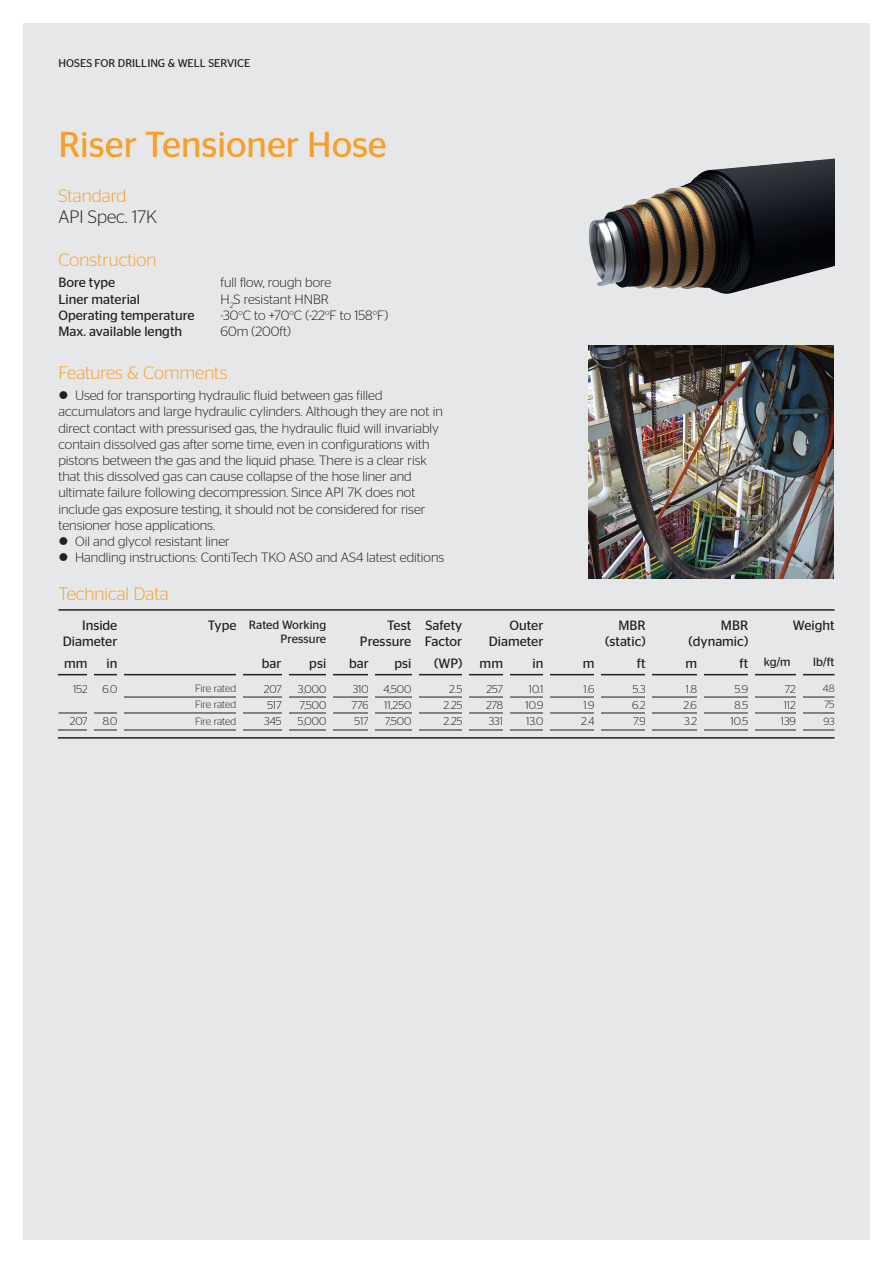
<style>
.page{position:relative;width:893px;height:1263px;background:#fff}
.page>*{position:absolute;margin:0;border:0;box-sizing:border-box;transform-origin:0 0}
.t1{font:36px "Stag Sans";color:#f89f29}
.t2{font:300 18px "Stag Sans";color:#f89f29}
.t3{font:300 18px "Stag Sans";color:#231f20}
.t4{font:300 13.5px/16.2px "Stag Sans";color:#231f20}
.t5{font:13.5px/16.2px "Stag Sans";color:#231f20;text-align:right}
.t6{font:12px/14.4px "Stag Sans";color:#231f20;text-align:right}
.t7{font:300 11.25px/16.2px "Stag Sans";color:#231f20;text-align:justify}
.t8{font:11.25px "Stag Sans";color:#231f20}
.t9{font:300 10.5px/16.2px "Stag Sans";letter-spacing:-.01em;color:#231f20;text-align:justify}
.s1{font-size:13.5px}
</style>
<div class="page">
<div style="left:23px;top:23px;width:847px;height:1216px;background:#e6e7e9"></div>
<img style="left:588px;top:158px;width:246px;height:136px">
<img style="left:588px;top:345px;width:246px;height:234px">
<hr style="left:58px;top:609px;width:776px;height:2px;background:#231f20">
<hr style="left:58px;top:674px;width:776px;height:1px;background:#231f20">
<hr style="left:58px;top:737px;width:776px;height:2px;background:#231f20">
<hr style="left:121px;top:697px;width:713px;height:1px;background:#231f20">
<hr style="left:58px;top:713px;width:776px;height:1px;background:#231f20">
<hr style="left:58px;top:730px;width:776px;height:1px;background:#231f20">
<div style="left:117px;top:668px;width:6px;height:69px;background:#e6e7e9"></div>
<div style="left:236px;top:668px;width:7px;height:67px;background:#e6e7e9"></div>
<div style="left:282px;top:668px;width:6px;height:67px;background:#e6e7e9"></div>
<div style="left:326px;top:668px;width:7px;height:67px;background:#e6e7e9"></div>
<div style="left:369px;top:667px;width:6px;height:68px;background:#e6e7e9"></div>
<div style="left:412px;top:669px;width:6px;height:66px;background:#e6e7e9"></div>
<div style="left:463px;top:669px;width:6px;height:66px;background:#e6e7e9"></div>
<div style="left:503px;top:669px;width:6px;height:66px;background:#e6e7e9"></div>
<div style="left:543px;top:669px;width:7px;height:66px;background:#e6e7e9"></div>
<div style="left:594px;top:669px;width:7px;height:64px;background:#e6e7e9"></div>
<div style="left:796px;top:667px;width:6px;height:67px;background:#e6e7e9"></div>
<div style="left:697px;top:667px;width:6px;height:66px;background:#e6e7e9"></div>
<div style="left:748px;top:667px;width:7px;height:67px;background:#e6e7e9"></div>
<div style="left:646px;top:669px;width:6px;height:65px;background:#e6e7e9"></div>
<div style="left:88px;top:667px;width:6px;height:70px;background:#e6e7e9"></div>
<p class="t8" style="left:58px;top:57px;width:193px">HOSES FOR DRILLING &amp; WELL SERVICE</p>
<h1 class="t1" style="left:58px;top:124px;width:330px">Riser Tensioner Hose</h1>
<h2 class="t2" style="left:58px;top:185px;width:70px">Standard</h2>
<h2 class="t3" style="left:58px;top:207px;width:100px">API Spec. 17K</h2>
<h2 class="t2" style="left:58px;top:250px;width:99px">Construction</h2>
<p class="t5" style="left:58px;top:274px;width:58px">Bore type</p>
<p class="t4" style="left:220px;top:274px;width:112px">full flow, rough bore</p>
<p class="t5" style="left:58px;top:291px;width:83px">Liner material</p>
<p class="t4" style="left:220px;top:290px;width:110px">H<sub>2</sub>S resistant HNBR</p>
<p class="t5" style="left:58px;top:307px;width:138px">Operating temperature</p>
<p class="t4" style="left:220px;top:307px;width:169px">-30<sup>o</sup>C to +70<sup>o</sup>C (-22<sup>o</sup>F to 158<sup>o</sup>F)</p>
<p class="t5" style="left:58px;top:323px;width:125px">Max. available length</p>
<p class="t4" style="left:220px;top:323px;width:72px">60m (200ft)</p>
<h2 class="t2" style="left:58px;top:363px;width:170px">Features &amp; Comments</h2>
<p class="t4" style="left:58px;top:387px;width:386px">● Used for transporting hydraulic fluid between gas filled accumulators and large hydraulic cylinders. Although they are not in direct contact with pressurised gas, the hydraulic fluid will invariably contain dissolved gas after some time, even in configurations with pistons between the gas and the liquid phase. There is a clear risk that this dissolved gas can cause collapse of the hose liner and ultimate failure following decompression. Since API 7K does not include gas exposure testing, it should not be considered for riser tensioner hose applications.</p>
<p class="t4" style="left:58px;top:533px;width:173px">● Oil and glycol resistant liner</p>
<p class="t4" style="left:58px;top:549px;width:387px">● Handling instructions: ContiTech TKO AS0 and AS4 latest editions</p>
<h2 class="t2" style="left:58px;top:584px;width:112px">Technical Data</h2>
<p class="t5" style="left:63px;top:617px;width:56px">Inside<br>Diameter</p>
<p class="t6" style="left:249px;top:617px;width:79px">Rated Working<br>Pressure</p>
<p class="t5" style="left:360px;top:617px;width:53px">Test<br>Pressure</p>
<p class="t5" style="left:425px;top:617px;width:39px;text-align:left">Safety<br>Factor</p>
<p class="t5" style="left:489px;top:617px;width:56px">Outer<br>Diameter</p>
<p class="t5" style="left:689px;top:617px;width:61px">MBR (dynamic)</p>
<p class="t5" style="left:793px;top:617px;width:43px">Weight</p>
<p class="t5" style="left:64px;top:655px;width:25px">mm</p>
<p class="t5" style="left:107px;top:655px;width:12px">in</p>
<p class="t5" style="left:262px;top:655px;width:21px">bar</p>
<p class="t5" style="left:309px;top:655px;width:18px">psi</p>
<p class="t5" style="left:349px;top:655px;width:21px">bar</p>
<p class="t5" style="left:394px;top:655px;width:18px">psi</p>
<p class="t5" style="left:480px;top:655px;width:25px">mm</p>
<p class="t5" style="left:532px;top:655px;width:12px">in</p>
<p class="t5" style="left:685px;top:655px;width:13px">m</p>
<p class="t6" style="left:739px;top:654px;width:53px"><span class="s1">ft</span> kg/m</p>
<p class="t6" style="left:813px;top:654px;width:23px">lb/ft</p>
<p class="t7" style="left:73px;top:681px;width:16px">152</p>
<p class="t7" style="left:70px;top:713px;width:19px">207</p>
<p class="t5" style="left:605px;top:617px;width:42px">MBR (static)</p>
<p class="t5" style="left:208px;top:617px;width:30px">Type</p>
<p class="t5" style="left:434px;top:655px;width:30px">(WP)</p>
<p class="t5" style="left:583px;top:655px;width:13px">m</p>
<p class="t5" style="left:637px;top:655px;width:10px">ft</p>
<p class="t7" style="left:683px;top:680px;width:15px">1.8<br>2.6<br>3.2</p>
<p class="t7" style="left:731px;top:680px;width:19px;text-align:center">5.9<br>8.5<br>10.5</p>
<p class="t7" style="left:581px;top:680px;width:15px">1.6<br>1.9<br>2.4</p>
<p class="t7" style="left:632px;top:680px;width:15px">5.3<br>6.2<br>7.9</p>
<p class="t9" style="left:823px;top:680px;width:13px">48<br>75<br>93</p>
<p class="t7" style="left:264px;top:681px;width:19px">207<br>517<br>345</p>
<p class="t7" style="left:298px;top:681px;width:30px">3,000<br>7,500<br>5,000</p>
<p class="t7" style="left:351px;top:681px;width:19px">310<br>776<br>517</p>
<p class="t7" style="left:383px;top:681px;width:29px">4,500<br>11,250<br>7,500</p>
<p class="t7" style="left:486px;top:681px;width:18px">257<br>278<br>331</p>
<p class="t7" style="left:525px;top:681px;width:20px;text-align:center">10.1<br>10.9<br>13.0</p>
<p class="t7" style="left:781px;top:680px;width:17px;text-align:center">72<br>112<br>139</p>
<p class="t9" style="left:195px;top:680px;width:43px">Fire rated Fire rated Fire rated</p>
<p class="t7" style="left:103px;top:681px;width:16px">6.0</p>
<p class="t7" style="left:103px;top:713px;width:16px">8.0</p>
<p class="t7" style="left:443px;top:681px;width:21px;text-align:center">2.5<br>2.25<br>2.25</p>
</div>
